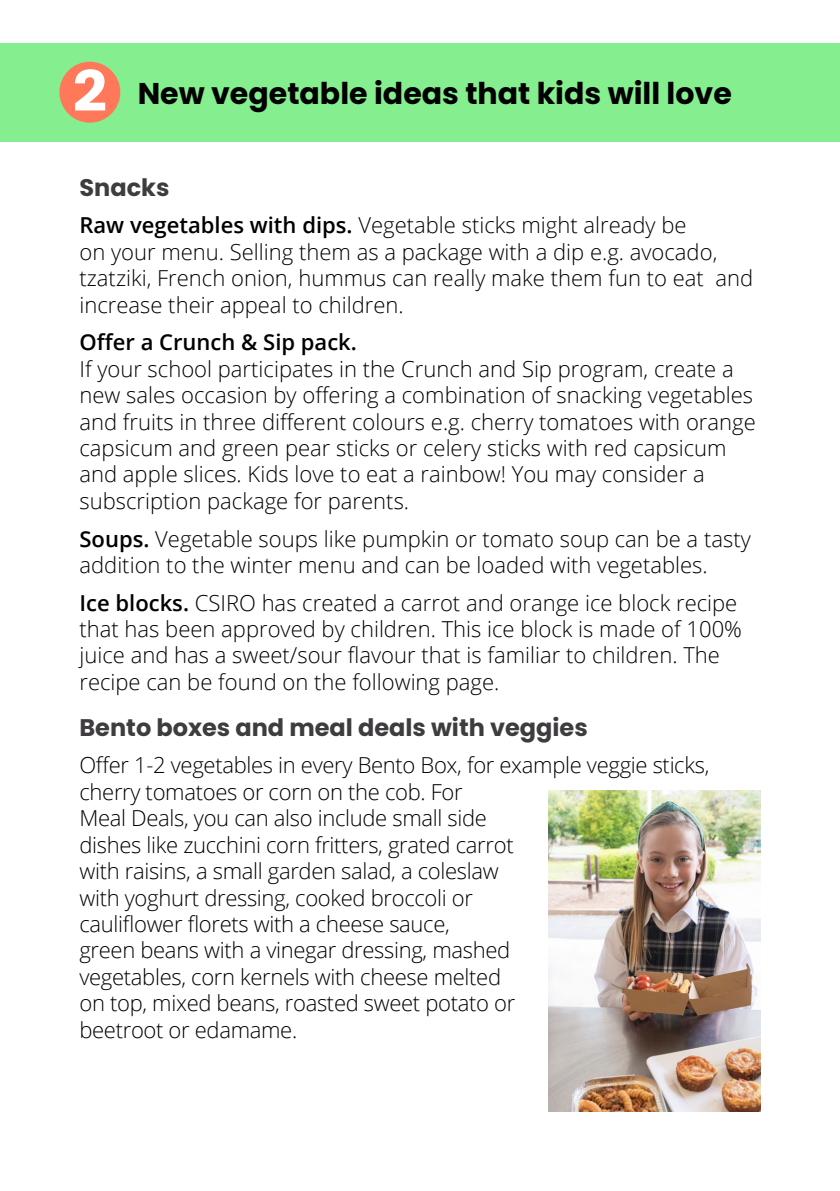
<style>
.page{position:relative;width:840px;height:1191px;background:#fff}
.page>*{position:absolute;margin:0;border:0;box-sizing:border-box;transform-origin:0 0}
.t1{font:700 30px "Poppins";color:#000}
.t2{font:700 24px "Poppins";color:#3e3c3e}
.t3{font:300 22px/26.4px "Open Sans";color:#000}
.t4{font:600 22px "Open Sans";color:#000}
.s1{font-size:56px;color:#fff}
.s2{font-weight:600}
</style>
<div class="page">
<div style="left:0;top:43px;width:839px;height:99px;background:#85ef8f"></div>
<div style="left:59px;top:62px;width:61px;height:61px;background:#ff785a;border-radius:50%"></div>
<img style="left:548px;top:791px;width:212px;height:320px">
<h1 class="t1" style="left:73px;top:76px;width:660px"><span class="s1">2</span> New vegetable ideas that kids will love</h1>
<p class="t2" style="left:79px;top:173px;width:91px">Snacks</p>
<p class="t3" style="left:79px;top:211px;width:674px"><span class="s2">Raw vegetables with dips.</span> Vegetable sticks might already be<br>on your menu. Selling them as a package with a dip e.g. avocado, tzatziki, French onion, hummus can really make them fun to eat and increase their appeal to children.</p>
<p class="t4" style="left:79px;top:327px;width:279px">Offer a Crunch &amp; Sip pack.</p>
<p class="t3" style="left:79px;top:355px;width:677px">If your school participates in the Crunch and Sip program, create a new sales occasion by offering a combination of snacking vegetables and fruits in three different colours e.g. cherry tomatoes with orange capsicum and green pear sticks or celery sticks with red capsicum and apple slices. Kids love to eat a rainbow! You may consider a subscription package for parents.</p>
<p class="t3" style="left:79px;top:525px;width:672px"><span class="s2">Soups.</span> Vegetable soups like pumpkin or tomato soup can be a tasty addition to the winter menu and can be loaded with vegetables.</p>
<p class="t3" style="left:79px;top:589px;width:663px"><span class="s2">Ice blocks.</span> CSIRO has created a carrot and orange ice block recipe that has been approved by children. This ice block is made of 100% juice and has a sweet/sour flavour that is familiar to children. The recipe can be found on the following page.</p>
<p class="t2" style="left:79px;top:713px;width:509px">Bento boxes and meal deals with veggies</p>
<p class="t3" style="left:79px;top:751px;width:631px">Offer 1-2 vegetables in every Bento Box, for example veggie sticks, cherry tomatoes or corn on the cob. For<br>Meal Deals, you can also include small side<br>dishes like zucchini corn fritters, grated carrot<br>with raisins, a small garden salad, a coleslaw<br>with yoghurt dressing, cooked broccoli or<br>cauliflower florets with a cheese sauce,<br>green beans with a vinegar dressing, mashed<br>vegetables, corn kernels with cheese melted<br>on top, mixed beans, roasted sweet potato or<br>beetroot or edamame.</p>
</div>
